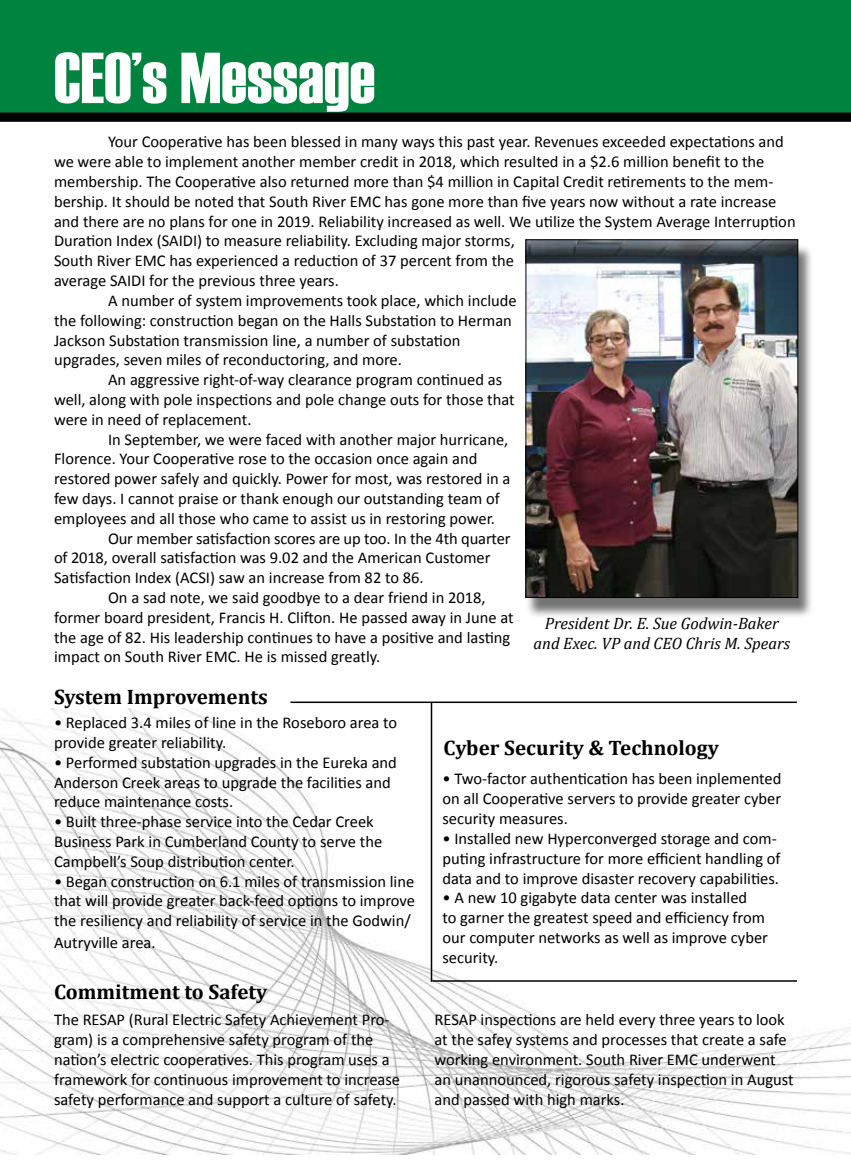
<style>
.page{position:relative;width:851px;height:1175px;background:#fff}
.page>*{position:absolute;margin:0;border:0;box-sizing:border-box;transform-origin:0 0}
.t1{font:72px "Haettenschweiler";color:#fff}
.t2{font:700 21px "Cambria";color:#000}
.t3{font:16.5px/19.8px "Calibri";color:#000}
.t4{font:italic 16.5px/19.8px "Cambria";color:#000;text-align:center}
</style>
<div class="page">
<img style="left:0;top:709px;width:850px;height:445px">
<div style="left:0;top:0;width:850px;height:122px;background:#00833e"></div>
<div style="left:0;top:112px;width:850px;height:9px;background:#000"></div>
<div style="left:525px;top:244px;width:288px;height:374px;background:#000;opacity:.55"></div>
<img style="left:527px;top:242px;width:269px;height:353px">
<div style="left:525px;top:240px;width:273px;height:357px;border:1px solid #000"></div>
<hr style="left:290px;top:701px;width:506px;height:2px;background:#000">
<hr style="left:432px;top:980px;width:364px;height:1px;background:#000">
<hr style="left:430px;top:702px;width:2px;height:279px;background:#000">
<h1 class="t1" style="left:54px;top:29px;width:323px">CEO’s Message</h1>
<p class="t3" style="left:108px;top:132px;width:677px">Your Cooperative has been blessed in many ways this past year. Revenues exceeded expectations and</p>
<p class="t3" style="left:54px;top:151px;width:712px">we were able to implement another member credit in 2018, which resulted in a $2.6 million benefit to the</p>
<p class="t3" style="left:54px;top:171px;width:721px">membership. The Cooperative also returned more than $4 million in Capital Credit retirements to the mem-</p>
<p class="t3" style="left:54px;top:191px;width:724px">bership. It should be noted that South River EMC has gone more than five years now without a rate increase</p>
<p class="t3" style="left:54px;top:211px;width:743px">and there are no plans for one in 2019. Reliability increased as well. We utilize the System Average Interruption</p>
<p class="t3" style="left:54px;top:231px;width:462px">Duration Index (SAIDI) to measure reliability. Excluding major storms,</p>
<p class="t3" style="left:54px;top:250px;width:461px">South River EMC has experienced a reduction of 37 percent from the</p>
<p class="t3" style="left:54px;top:270px;width:286px">average SAIDI for the previous three years.</p>
<p class="t3" style="left:108px;top:290px;width:410px">A number of system improvements took place, which include</p>
<p class="t3" style="left:54px;top:310px;width:459px">the following: construction began on the Halls Substation to Herman</p>
<p class="t3" style="left:54px;top:330px;width:408px">Jackson Substation transmission line, a number of substation</p>
<p class="t3" style="left:54px;top:349px;width:349px">upgrades, seven miles of reconductoring, and more.</p>
<p class="t3" style="left:108px;top:369px;width:396px">An aggressive right-of-way clearance program continued as</p>
<p class="t3" style="left:54px;top:389px;width:462px">well, along with pole inspections and pole change outs for those that</p>
<p class="t3" style="left:54px;top:409px;width:199px">were in need of replacement.</p>
<p class="t3" style="left:108px;top:429px;width:402px">In September, we were faced with another major hurricane,</p>
<p class="t3" style="left:54px;top:448px;width:425px">Florence. Your Cooperative rose to the occasion once again and</p>
<p class="t3" style="left:54px;top:468px;width:458px">restored power safely and quickly. Power for most, was restored in a</p>
<p class="t3" style="left:54px;top:488px;width:447px">few days. I cannot praise or thank enough our outstanding team of</p>
<p class="t3" style="left:54px;top:508px;width:442px">employees and all those who came to assist us in restoring power.</p>
<p class="t3" style="left:108px;top:528px;width:404px">Our member satisfaction scores are up too. In the 4th quarter</p>
<p class="t3" style="left:54px;top:547px;width:438px">of 2018, overall satisfaction was 9.02 and the American Customer</p>
<p class="t3" style="left:54px;top:567px;width:371px">Satisfaction Index (ACSI) saw an increase from 82 to 86.</p>
<p class="t3" style="left:108px;top:587px;width:379px">On a sad note, we said goodbye to a dear friend in 2018,</p>
<p class="t3" style="left:54px;top:607px;width:461px">former board president, Francis H. Clifton. He passed away in June at</p>
<p class="t3" style="left:54px;top:627px;width:458px">the age of 82. His leadership continues to have a positive and lasting</p>
<p class="t3" style="left:54px;top:646px;width:328px">impact on South River EMC. He is missed greatly.</p>
<p class="t4" style="left:533px;top:613px;width:258px">President Dr. E. Sue Godwin-Baker and Exec. VP and CEO Chris M. Spears</p>
<p class="t2" style="left:54px;top:681px;width:215px">System Improvements</p>
<p class="t3" style="left:54px;top:712px;width:345px">• Replaced 3.4 miles of line in the Roseboro area to provide greater reliability.</p>
<p class="t3" style="left:54px;top:752px;width:344px">• Performed substation upgrades in the Eureka and<br>Anderson Creek areas to upgrade the facilities and reduce maintenance costs.</p>
<p class="t3" style="left:54px;top:811px;width:330px">• Built three-phase service into the Cedar Creek<br>Business Park in Cumberland County to serve the<br>Campbell’s Soup distribution center.</p>
<p class="t3" style="left:54px;top:870px;width:362px;text-align:justify">• Began construction on 6.1 miles of transmission line that will provide greater back-feed options to improve the resiliency and reliability of service in the Godwin/</p>
<p class="t3" style="left:54px;top:932px;width:103px">Autryville area.</p>
<p class="t2" style="left:54px;top:976px;width:215px">Commitment to Safety</p>
<p class="t2" style="left:443px;top:733px;width:277px">Cyber Security &amp; Technology</p>
<p class="t3" style="left:442px;top:768px;width:340px;text-align:justify">• Two-factor authentication has been inplemented on all Cooperative servers to provide greater cyber security measures.</p>
<p class="t3" style="left:442px;top:828px;width:339px">• Installed new Hyperconverged storage and com&shy;puting infrastructure for more efficient handling of data and to improve disaster recovery capabilities.</p>
<p class="t3" style="left:442px;top:887px;width:327px">• A new 10 gigabyte data center was installed<br>to garner the greatest speed and efficiency from our computer networks as well as improve cyber security.</p>
<p class="t3" style="left:54px;top:1009px;width:347px">The RESAP (Rural Electric Safety Achievement Pro&shy;gram) is a comprehensive safety program of the nation’s electric cooperatives. This program uses a framework for continuous improvement to increase safety performance and support a culture of safety.</p>
<p class="t3" style="left:434px;top:1009px;width:360px">RESAP inspections are held every three years to look at the safey systems and processes that create a safe working environment. South River EMC underwent an unannounced, rigorous safety inspection in August and passed with high marks.</p>
</div>
